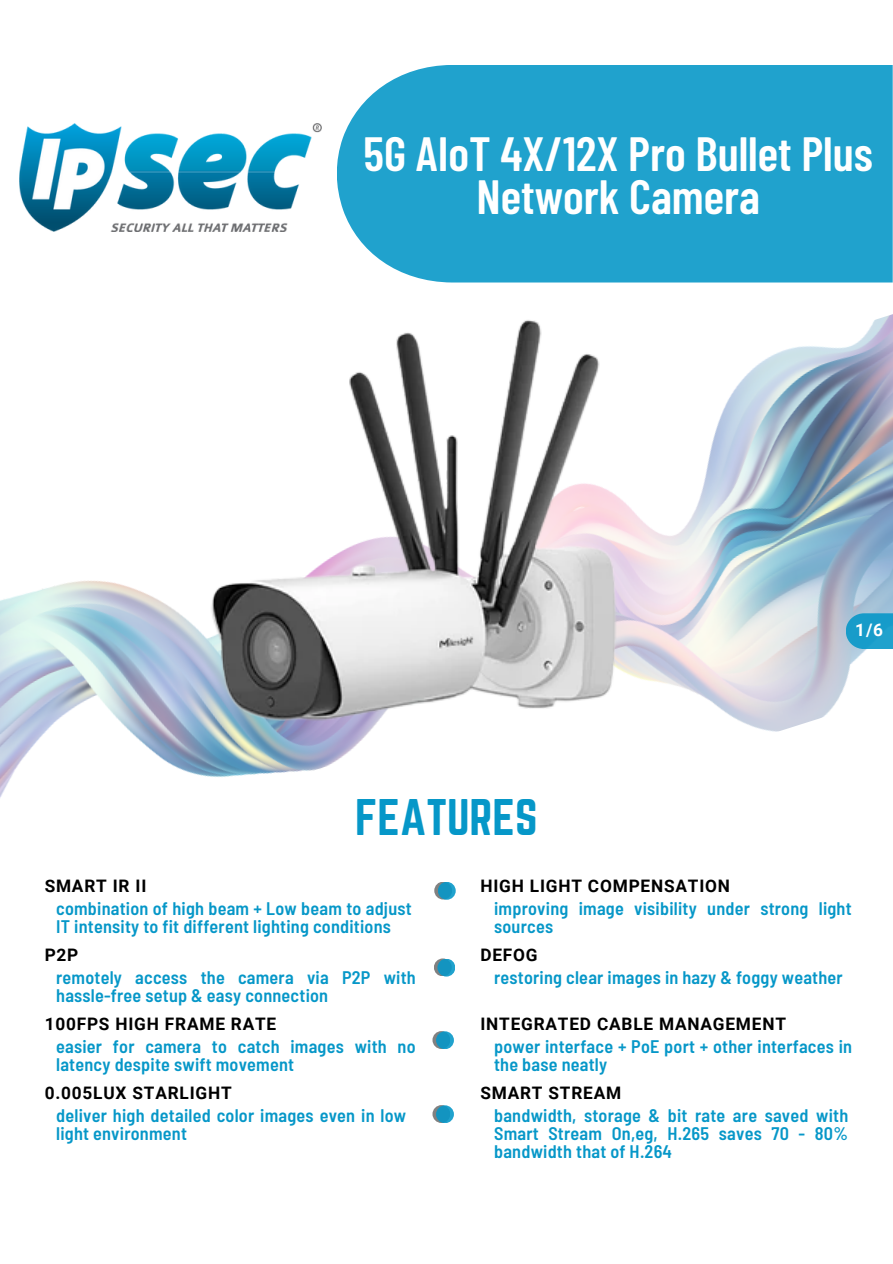
<style>
.page{position:relative;width:893px;height:1264px;background:#fff}
.page>*{position:absolute;margin:0;border:0;box-sizing:border-box;transform-origin:0 0}
.t1{font:600 48px/42.8px "Barlow Condensed";color:#fff;text-align:center}
.t2{font:45px "Norwester";color:#0697c8}
.t3{font:600 semi-condensed 18.15px/18px "Barlow";letter-spacing:.01em;color:#0697c8}
.t4{font:700 17.25px "Roboto";letter-spacing:.045em;color:#000}
.t5{font:700 17.25px "Roboto";color:#fff}
</style>
<div class="page">
<div style="left:337px;top:65px;width:555px;height:217px;background:#20a2cd"></div>
<svg style="left:434px;top:958px;width:17px;height:18px"></svg>
<svg style="left:437px;top:958px;width:18px;height:18px"></svg>
<svg style="left:432px;top:1031px;width:18px;height:17px"></svg>
<svg style="left:436px;top:1031px;width:18px;height:18px"></svg>
<svg style="left:432px;top:1105px;width:18px;height:17px"></svg>
<svg style="left:436px;top:1105px;width:18px;height:18px"></svg>
<img style="left:0;top:314px;width:892px;height:650px">
<svg style="left:845px;top:613px;width:47px;height:36px;background:#29a1cb"></svg>
<img style="left:177px;top:314px;width:478px;height:434px">
<img style="left:20px;top:124px;width:301px;height:108px">
<h1 class="t1" style="left:363px;top:130px;width:511px">5G AIoT 4X/12X Pro Bullet Plus<br>Network Camera</h1>
<h2 class="t2" style="left:355px;top:790px;width:184px">FEATURES</h2>
<p class="t5" style="left:855px;top:620px;width:29px">1/6</p>
<p class="t4" style="left:45px;top:876px;width:103px">SMART IR II</p>
<p class="t3" style="left:56px;top:898px;width:357px">combination of high beam + Low beam to adjust<br>IT intensity to fit different lighting conditions</p>
<p class="t4" style="left:45px;top:945px;width:35px">P2P</p>
<p class="t3" style="left:56px;top:967px;width:361px">remotely access the camera via P2P with hassle-free setup &amp; easy connection</p>
<p class="t4" style="left:45px;top:1013px;width:233px">100FPS HIGH FRAME RATE</p>
<p class="t3" style="left:56px;top:1036px;width:361px">easier for camera to catch images with no latency despite swift movement</p>
<p class="t4" style="left:45px;top:1082px;width:188px">0.005LUX STARLIGHT</p>
<p class="t3" style="left:56px;top:1105px;width:351px">deliver high detailed color images even in low light environment</p>
<p class="t4" style="left:480px;top:876px;width:251px">HIGH LIGHT COMPENSATION</p>
<p class="t3" style="left:494px;top:898px;width:359px">improving image visibility under strong light sources</p>
<p class="t4" style="left:480px;top:945px;width:59px">DEFOG</p>
<p class="t3" style="left:494px;top:967px;width:350px">restoring clear images in hazy &amp; foggy weather</p>
<p class="t4" style="left:480px;top:1013px;width:307px">INTEGRATED CABLE MANAGEMENT</p>
<p class="t3" style="left:494px;top:1036px;width:359px">power interface + PoE port + other interfaces in the base neatly</p>
<p class="t4" style="left:480px;top:1082px;width:142px">SMART STREAM</p>
<p class="t3" style="left:494px;top:1105px;width:355px;text-align:justify">bandwidth, storage &amp; bit rate are saved with Smart Stream On,eg, H.265 saves 70 - 80% bandwidth that of H.264</p>
</div>
